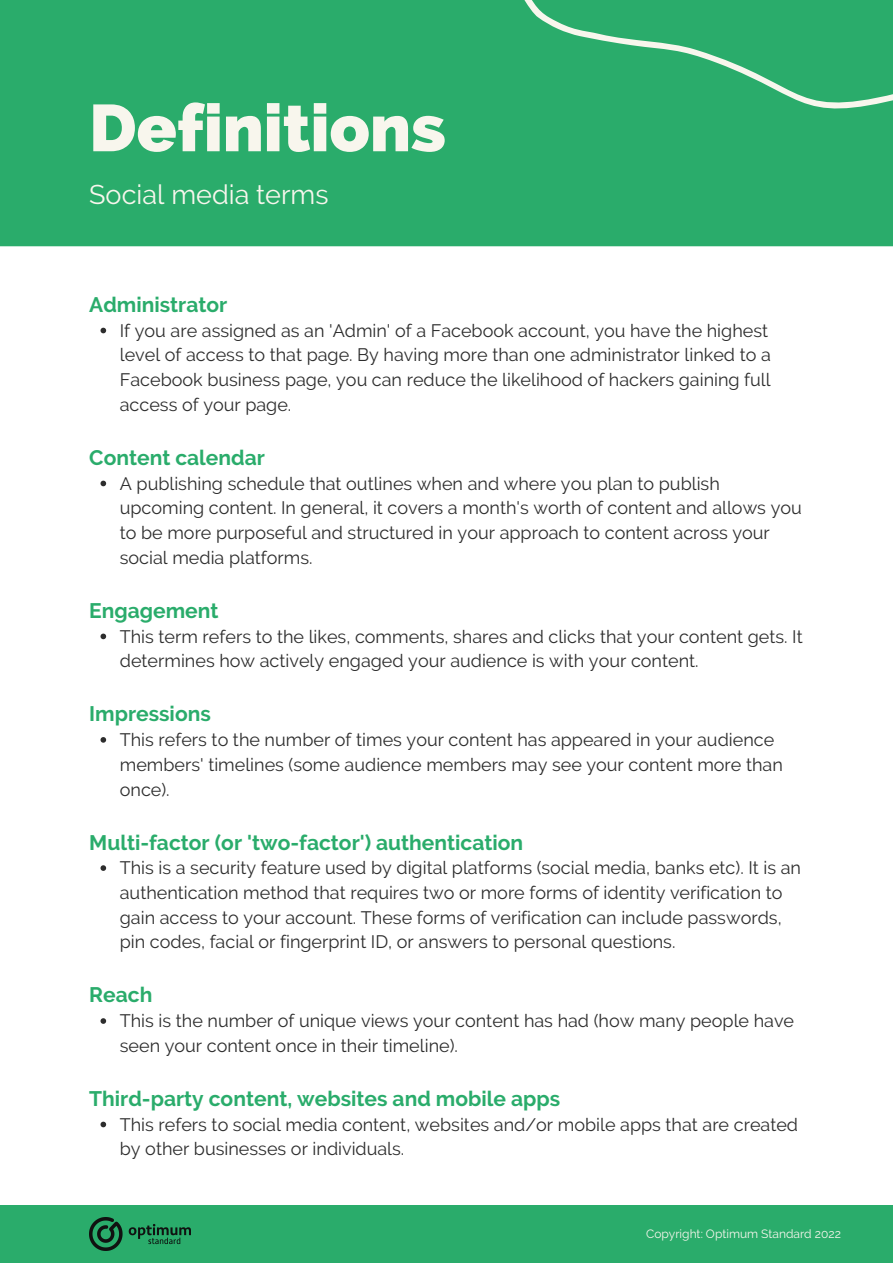
<style>
.page{position:relative;width:893px;height:1264px;background:#fff}
.page>*{position:absolute;margin:0;border:0;box-sizing:border-box;transform-origin:0 0}
.t1{font:800 66px "Raleway";color:#f8f6ed}
.t2{font:27px "Raleway";color:#f8f6ed}
.t3{font:700 21px "Raleway";color:#2aac6b}
.t4{font:18px/24.8px "Raleway";color:#2d2d2d}
.t5{font:12px "Raleway";color:#f8f6ed}
</style>
<div class="page">
<div style="left:0;top:0;width:892px;height:246px;background:#2aac6b"></div>
<svg style="left:524px;top:0;width:368px;height:109px"></svg>
<svg style="left:100px;top:328px;width:6px;height:5px"></svg>
<svg style="left:100px;top:480px;width:6px;height:6px"></svg>
<svg style="left:100px;top:633px;width:6px;height:6px"></svg>
<svg style="left:100px;top:737px;width:6px;height:5px"></svg>
<svg style="left:100px;top:865px;width:6px;height:5px"></svg>
<svg style="left:100px;top:1018px;width:6px;height:5px"></svg>
<svg style="left:100px;top:1121px;width:6px;height:6px"></svg>
<div style="left:0;top:1205px;width:892px;height:57px;background:#2aac6b"></div>
<img style="left:89px;top:1217px;width:101px;height:33px">
<h1 class="t1" style="left:89px;top:89px;width:358px">Definitions</h1>
<h2 class="t2" style="left:89px;top:179px;width:241px">Social media terms</h2>
<p class="t3" style="left:89px;top:292px;width:140px">Administrator</p>
<p class="t4" style="left:120px;top:318px;width:652px">If you are assigned as an 'Admin' of a Facebook account, you have the highest level of access to that page. By having more than one administrator linked to a Facebook business page, you can reduce the likelihood of hackers gaining full access of your page.</p>
<p class="t3" style="left:89px;top:445px;width:177px">Content calendar</p>
<p class="t4" style="left:120px;top:471px;width:683px">A publishing schedule that outlines when and where you plan to publish upcoming content. In general, it covers a month's worth of content and allows you to be more purposeful and structured in your approach to content across your social media platforms.</p>
<p class="t3" style="left:89px;top:598px;width:131px">Engagement</p>
<p class="t4" style="left:120px;top:624px;width:684px">This term refers to the likes, comments, shares and clicks that your content gets. It determines how actively engaged your audience is with your content.</p>
<p class="t3" style="left:89px;top:701px;width:123px">Impressions</p>
<p class="t4" style="left:120px;top:727px;width:664px">This refers to the number of times your content has appeared in your audience members' timelines (some audience members may see your content more than once).</p>
<p class="t3" style="left:89px;top:829px;width:435px">Multi-factor (or 'two-factor') authentication</p>
<p class="t4" style="left:120px;top:855px;width:682px">This is a security feature used by digital platforms (social media, banks etc). It is an authentication method that requires two or more forms of identity verification to gain access to your account. These forms of verification can include passwords, pin codes, facial or fingerprint ID, or answers to personal questions.</p>
<p class="t3" style="left:89px;top:982px;width:65px">Reach</p>
<p class="t4" style="left:120px;top:1008px;width:675px">This is the number of unique views your content has had (how many people have seen your content once in their timeline).</p>
<p class="t3" style="left:89px;top:1086px;width:472px">Third-party content, websites and mobile apps</p>
<p class="t4" style="left:120px;top:1111px;width:679px">This refers to social media content, websites and/or mobile apps that are created by other businesses or individuals.</p>
<p class="t5" style="left:646px;top:1226px;width:196px">Copyright: Optimum Standard 2022</p>
</div>
